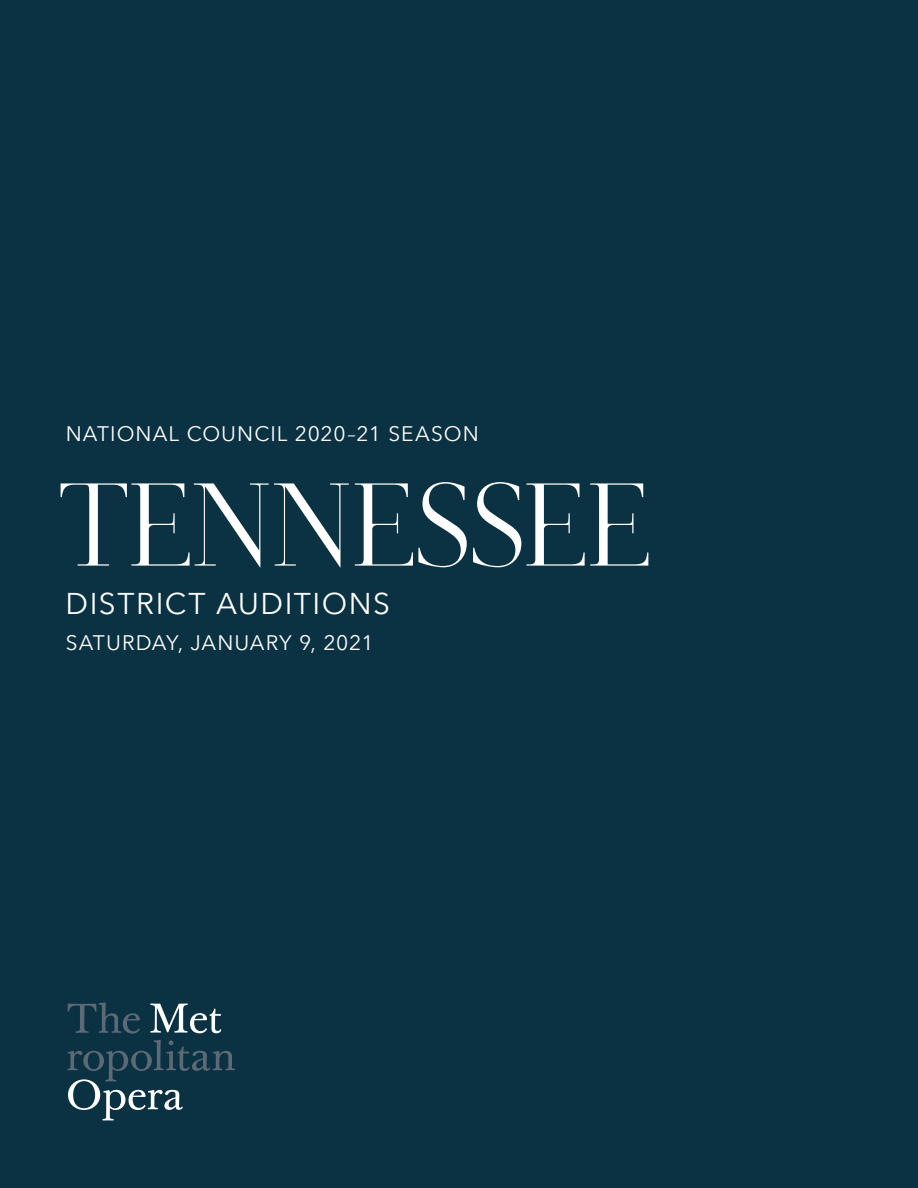
<style>
.page{position:relative;width:918px;height:1188px;background:#0b3243}
.page>*{position:absolute;margin:0;border:0;box-sizing:border-box;transform-origin:0 0}
.t1{font:123px "Didot Display";letter-spacing:-.02em;color:#fff}
.t2{font:30px "Avenir Next";letter-spacing:.05em;color:#fff}
.t3{font:21px "Avenir Next";letter-spacing:.045em;color:#fff}
</style>
<div class="page">
<svg style="left:68px;top:1002px;width:72px;height:32px"></svg>
<svg style="left:150px;top:1003px;width:71px;height:30px"></svg>
<svg style="left:68px;top:1040px;width:167px;height:80px"></svg>
<p class="t3" style="left:66px;top:420px;width:414px">NATIONAL COUNCIL 2020–21 SEASON</p>
<h1 class="t1" style="left:60px;top:443px;width:593px">TENNESSEE</h1>
<h2 class="t2" style="left:66px;top:584px;width:326px">DISTRICT AUDITIONS</h2>
<p class="t3" style="left:66px;top:629px;width:309px">SATURDAY, JANUARY 9, 2021</p>
</div>
